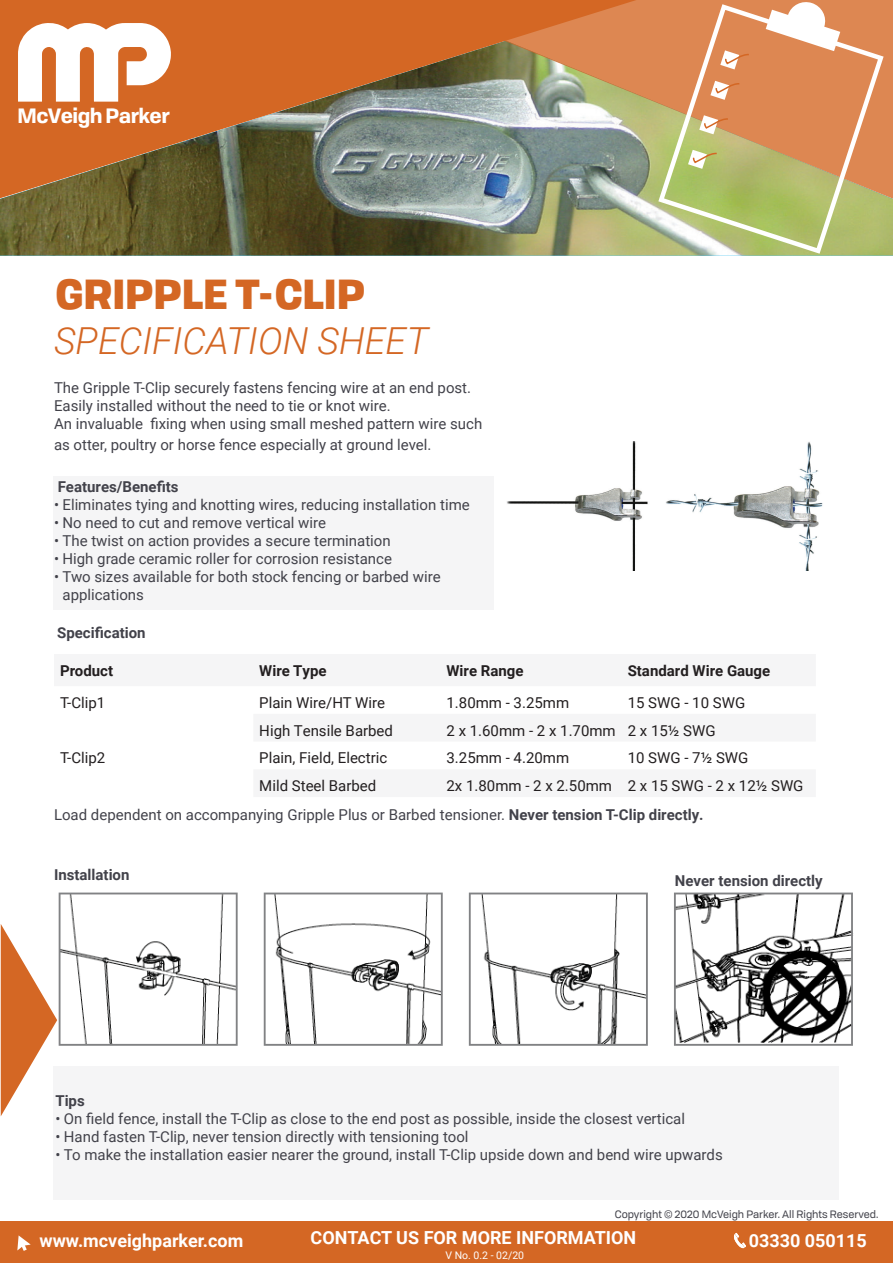
<style>
.page{position:relative;width:893px;height:1263px;background:#fff}
.page>*{position:absolute;margin:0;border:0;box-sizing:border-box;transform-origin:0 0}
.t1{font:900 40.5px "Tofino Pro Personal";color:#d46724}
.t2{font:italic 300 37.2px "Roboto";color:#d46724}
.t3{font:700 20.1px "Tofino";letter-spacing:-.03em;color:#fff}
.t4{font:700 18px "Roboto";color:#fff}
.t5{font:15px/18px "Roboto";color:#42424a}
.t6{font:15px "Roboto";color:#231f20}
.t7{font:700 15px "Roboto";color:#42424a}
.t8{font:700 15px "Roboto";color:#231f20}
.t9{font:10.5px "Tofino Pro Personal";color:#42424a}
.t10{font:10.5px "Roboto";color:#fff}
.s1{font-weight:700}
</style>
<div class="page">
<div style="left:54px;top:476px;width:440px;height:134px;background:#f5f5f6"></div>
<div style="left:54px;top:1066px;width:785px;height:134px;background:#f5f5f6"></div>
<img style="left:507px;top:442px;width:316px;height:128px">
<img style="left:57px;top:892px;width:797px;height:154px">
<img style="left:0;top:198px;width:893px;height:58px">
<svg style="left:404px;top:0;width:489px;height:199px;background:#c79663"></svg>
<svg style="left:1px;top:924px;width:56px;height:192px"></svg>
<svg style="left:0;top:0;width:636px;height:198px;background:#aa784e"></svg>
<svg style="left:655px;top:1px;width:231px;height:255px;background:#cda66a"></svg>
<svg style="left:766px;top:0;width:74px;height:51px"></svg>
<svg style="left:720px;top:50px;width:30px;height:19px"></svg>
<svg style="left:710px;top:81px;width:31px;height:19px"></svg>
<svg style="left:699px;top:115px;width:30px;height:19px"></svg>
<svg style="left:688px;top:150px;width:30px;height:19px"></svg>
<svg style="left:18px;top:22px;width:153px;height:80px"></svg>
<div style="left:0;top:1221px;width:893px;height:42px;background:#d46724"></div>
<svg style="left:17px;top:1235px;width:14px;height:16px"></svg>
<svg style="left:734px;top:1233px;width:12px;height:15px"></svg>
<p class="t3" style="left:18px;top:100px;width:154px">McVeigh Parker</p>
<p class="t1" style="left:55px;top:260px;width:311px">GRIPPLE T-CLIP</p>
<p class="t2" style="left:54px;top:315px;width:376px">SPECIFICATION SHEET</p>
<p class="t5" style="left:54px;top:378px;width:419px">The Gripple T-Clip securely fastens fencing wire at an end post.<br>Easily installed without the need to tie or knot wire.</p>
<p class="t5" style="left:54px;top:412px;width:430px;line-height:21.6px">An invaluable fixing when using small meshed pattern wire such as otter, poultry or horse fence especially at ground level.</p>
<p class="t7" style="left:58px;top:476px;width:122px">Features/Benefits</p>
<p class="t5" style="left:54px;top:495px;width:417px">• Eliminates tying and knotting wires, reducing installation time</p>
<p class="t5" style="left:54px;top:513px;width:274px">• No need to cut and remove vertical wire</p>
<p class="t5" style="left:54px;top:531px;width:338px">• The twist on action provides a secure termination</p>
<p class="t5" style="left:54px;top:549px;width:340px">• High grade ceramic roller for corrosion resistance</p>
<p class="t5" style="left:63px;top:567px;width:380px;text-indent:-9px">• Two sizes available for both stock fencing or barbed wire applications</p>
<p class="t7" style="left:57px;top:622px;width:90px">Specification</p>
<p class="t8" style="left:60px;top:660px;width:55px">Product</p>
<p class="t8" style="left:259px;top:660px;width:69px">Wire Type</p>
<p class="t8" style="left:446px;top:660px;width:79px">Wire Range</p>
<p class="t8" style="left:628px;top:660px;width:144px">Standard Wire Gauge</p>
<p class="t6" style="left:60px;top:692px;width:47px">T-Clip1</p>
<p class="t6" style="left:259px;top:692px;width:127px">Plain Wire/HT Wire</p>
<p class="t6" style="left:446px;top:692px;width:124px">1.80mm - 3.25mm</p>
<p class="t6" style="left:628px;top:692px;width:119px">15 SWG - 10 SWG</p>
<p class="t6" style="left:259px;top:720px;width:135px">High Tensile Barbed</p>
<p class="t6" style="left:446px;top:720px;width:171px">2 x 1.60mm - 2 x 1.70mm</p>
<p class="t6" style="left:628px;top:720px;width:89px">2 x 15½ SWG</p>
<p class="t6" style="left:60px;top:747px;width:47px">T-Clip2</p>
<p class="t6" style="left:259px;top:747px;width:129px">Plain, Field, Electric</p>
<p class="t6" style="left:446px;top:747px;width:124px">3.25mm - 4.20mm</p>
<p class="t6" style="left:628px;top:747px;width:122px">10 SWG - 7½ SWG</p>
<p class="t6" style="left:259px;top:775px;width:119px">Mild Steel Barbed</p>
<p class="t6" style="left:446px;top:775px;width:167px">2x 1.80mm - 2 x 2.50mm</p>
<p class="t6" style="left:628px;top:775px;width:177px">2 x 15 SWG - 2 x 12½ SWG</p>
<p class="t5" style="left:54px;top:805px;width:651px">Load dependent on accompanying Gripple Plus or Barbed tensioner. <span class="s1">Never tension T-Clip directly.</span></p>
<p class="t7" style="left:54px;top:864px;width:77px">Installation</p>
<p class="t7" style="left:675px;top:870px;width:149px">Never tension directly</p>
<p class="t7" style="left:55px;top:1090px;width:31px">Tips</p>
<p class="t5" style="left:55px;top:1109px;width:631px">• On field fence, install the T-Clip as close to the end post as possible, inside the closest vertical</p>
<p class="t5" style="left:55px;top:1127px;width:415px">• Hand fasten T-Clip, never tension directly with tensioning tool</p>
<p class="t5" style="left:55px;top:1145px;width:669px">• To make the installation easier nearer the ground, install T-Clip upside down and bend wire upwards</p>
<p class="t9" style="left:615px;top:1206px;width:265px">Copyright © 2020 McVeigh Parker. All Rights Reserved.</p>
<p class="t4" style="left:39px;top:1228px;width:205px">www.mcveighparker.com</p>
<p class="t4" style="left:311px;top:1225px;width:327px">CONTACT US FOR MORE INFORMATION</p>
<p class="t4" style="left:749px;top:1228px;width:120px">03330 050115</p>
<p class="t10" style="left:445px;top:1248px;width:80px">V No. 0.2 - 02/20</p>
</div>
